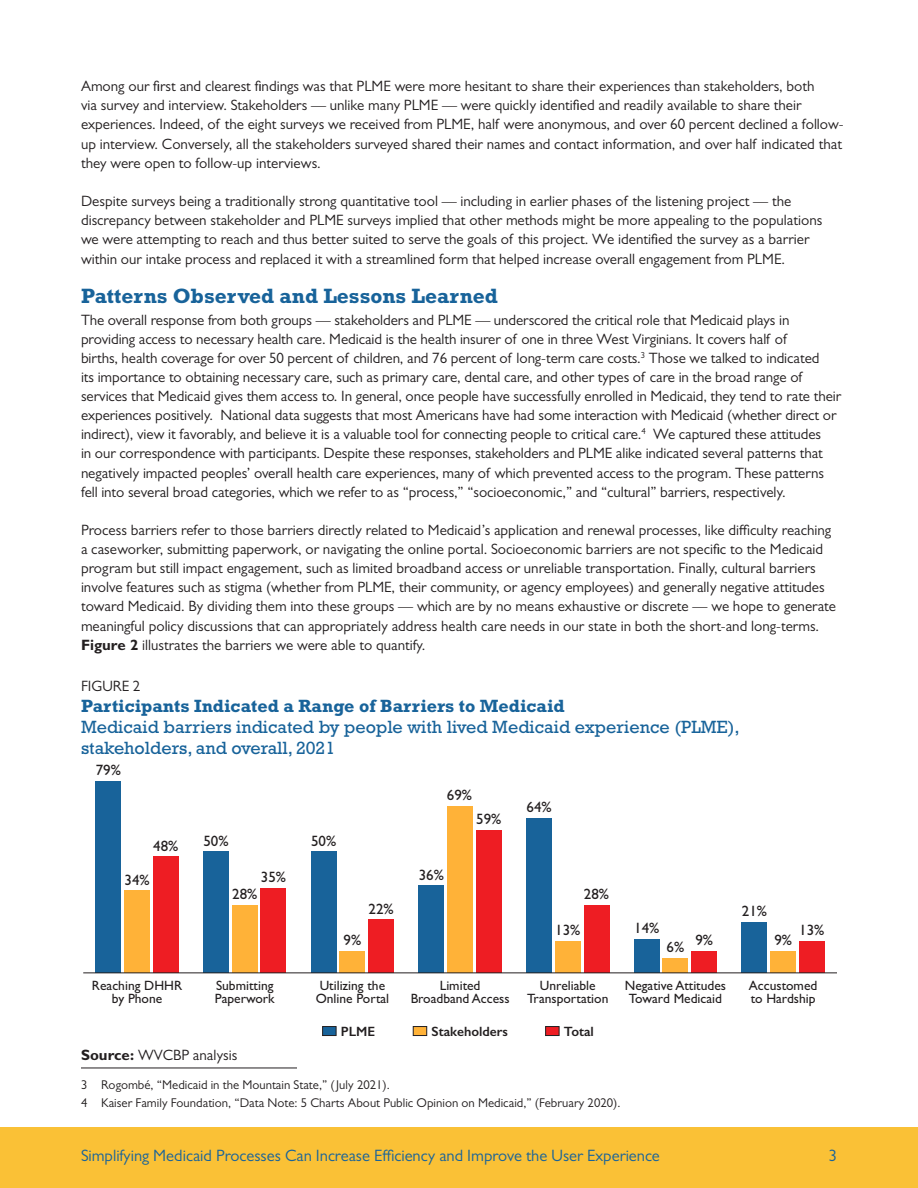
<style>
.page{position:relative;width:918px;height:1188px;background:#fff}
.page>*{position:absolute;margin:0;border:0;box-sizing:border-box;transform-origin:0 0}
.Subheads{font:700 21px "Rockwell Std";color:#18639a}
.Figure_Title_Line_2{font:18px/21px "Rockwell Std";color:#18639a}
.Figure_Title{font:700 18px "Rockwell Std";color:#18639a}
.t1{font:16.5px "Gill Sans MT Pro";color:#18639a}
.COPY{font:15px/19.2px "Gill Sans MT Pro";color:#231f20}
.t2{font:15px "Gill Sans";color:#231f20}
.Source{font:15px "Gill Sans MT Pro";color:#231f20}
.Figure_Numbers{font:15px "Gill Sans MT Pro";color:#231f20}
.t3{font:13.5px/13.5px "Gill Sans";color:#231f20;text-align:center}
.t4{font:600 13.5px "Gill Sans";color:#231f20}
.Footnotes{font:12.75px "Gill Sans MT Pro";color:#231f20}
.s1{font-weight:700}
</style>
<div class="page">
<div style="left:0;top:1127px;width:918px;height:61px;background:#fac136"></div>
<hr style="left:81px;top:1068px;width:216px;height:1px;background:#231f20">
<div style="left:153px;top:857px;width:26px;height:116px;background:#ee1d23"></div>
<div style="left:261px;top:888px;width:25px;height:85px;background:#ee1d23"></div>
<div style="left:368px;top:920px;width:26px;height:53px;background:#ee1d23"></div>
<div style="left:476px;top:830px;width:26px;height:143px;background:#ee1d23"></div>
<div style="left:584px;top:905px;width:25px;height:68px;background:#ee1d23"></div>
<div style="left:691px;top:951px;width:26px;height:22px;background:#ee1d23"></div>
<div style="left:799px;top:941px;width:26px;height:32px;background:#ee1d23"></div>
<div style="left:124px;top:891px;width:26px;height:82px;background:#ffb238"></div>
<div style="left:232px;top:905px;width:26px;height:68px;background:#ffb238"></div>
<div style="left:340px;top:951px;width:25px;height:22px;background:#ffb238"></div>
<div style="left:447px;top:806px;width:26px;height:167px;background:#ffb238"></div>
<div style="left:555px;top:941px;width:26px;height:32px;background:#ffb238"></div>
<div style="left:663px;top:958px;width:25px;height:15px;background:#ffb238"></div>
<div style="left:770px;top:951px;width:26px;height:22px;background:#ffb238"></div>
<div style="left:95px;top:782px;width:26px;height:191px;background:#18639a"></div>
<div style="left:203px;top:852px;width:26px;height:121px;background:#18639a"></div>
<div style="left:311px;top:852px;width:26px;height:121px;background:#18639a"></div>
<div style="left:418px;top:886px;width:26px;height:87px;background:#18639a"></div>
<div style="left:526px;top:818px;width:26px;height:155px;background:#18639a"></div>
<div style="left:634px;top:939px;width:26px;height:34px;background:#18639a"></div>
<div style="left:742px;top:922px;width:25px;height:51px;background:#18639a"></div>
<hr style="left:83px;top:972px;width:754px;height:1px;background:#231f20">
<div style="left:322px;top:1026px;width:14px;height:10px;background:#18639a;border:1px solid #231f20"></div>
<div style="left:413px;top:1026px;width:14px;height:10px;background:#ffb238;border:1px solid #231f20"></div>
<div style="left:545px;top:1026px;width:14px;height:10px;background:#ee1d23;border:1px solid #231f20"></div>
<p class="COPY" style="left:81px;top:76px;width:764px">Among our first and clearest findings was that PLME were more hesitant to share their experiences than stakeholders, both<br>via survey and interview. Stakeholders — unlike many PLME — were quickly identified and readily available to share their experiences. Indeed, of the eight surveys we received from PLME, half were anonymous, and over 60 percent declined a follow&shy;up interview. Conversely, all the stakeholders surveyed shared their names and contact information, and over half indicated that they were open to follow-up interviews.</p>
<p class="COPY" style="left:81px;top:191px;width:743px">Despite surveys being a traditionally strong quantitative tool — including in earlier phases of the listening project — the discrepancy between stakeholder and PLME surveys implied that other methods might be more appealing to the populations we were attempting to reach and thus better suited to serve the goals of this project. We identified the survey as a barrier within our intake process and replaced it with a streamlined form that helped increase overall engagement from PLME.</p>
<p class="Subheads" style="left:81px;top:283px;width:419px">Patterns Observed and Lessons Learned</p>
<p class="COPY" style="left:81px;top:310px;width:762px">The overall response from both groups — stakeholders and PLME — underscored the critical role that Medicaid plays in providing access to necessary health care. Medicaid is the health insurer of one in three West Virginians. It covers half of<br>births, health coverage for over 50 percent of children, and 76 percent of long-term care costs.<sup>3</sup> Those we talked to indicated<br>its importance to obtaining necessary care, such as primary care, dental care, and other types of care in the broad range of services that Medicaid gives them access to. In general, once people have successfully enrolled in Medicaid, they tend to rate their experiences positively. National data suggests that most Americans have had some interaction with Medicaid (whether direct or indirect), view it favorably, and believe it is a valuable tool for connecting people to critical care.<sup>4</sup> We captured these attitudes<br>in our correspondence with participants. Despite these responses, stakeholders and PLME alike indicated several patterns that negatively impacted peoples’ overall health care experiences, many of which prevented access to the program. These patterns fell into several broad categories, which we refer to as “process,” “socioeconomic,” and “cultural” barriers, respectively.</p>
<p class="COPY" style="left:81px;top:520px;width:757px">Process barriers refer to those barriers directly related to Medicaid’s application and renewal processes, like difficulty reaching a caseworker, submitting paperwork, or navigating the online portal. Socioeconomic barriers are not specific to the Medicaid program but still impact engagement, such as limited broadband access or unreliable transportation. Finally, cultural barriers involve features such as stigma (whether from PLME, their community, or agency employees) and generally negative attitudes toward Medicaid. By dividing them into these groups — which are by no means exhaustive or discrete — we hope to generate meaningful policy discussions that can appropriately address health care needs in our state in both the short-and long-terms.<br><span class="s1">Figure 2</span> illustrates the barriers we were able to quantify.</p>
<p class="Figure_Numbers" style="left:81px;top:677px;width:61px">FIGURE 2</p>
<p class="Figure_Title" style="left:81px;top:695px;width:485px">Participants Indicated a Range of Barriers to Medicaid</p>
<p class="Figure_Title_Line_2" style="left:81px;top:716px;width:660px">Medicaid barriers indicated by people with lived Medicaid experience (PLME), stakeholders, and overall, 2021</p>
<p class="t2" style="left:96px;top:761px;width:27px">79%</p>
<p class="t2" style="left:447px;top:786px;width:27px">69%</p>
<p class="t2" style="left:476px;top:810px;width:27px">59%</p>
<p class="t2" style="left:527px;top:798px;width:27px">64%</p>
<p class="t2" style="left:153px;top:837px;width:27px">48%</p>
<p class="t2" style="left:203px;top:832px;width:27px">50%</p>
<p class="t2" style="left:311px;top:832px;width:27px">50%</p>
<p class="t2" style="left:125px;top:871px;width:27px">34%</p>
<p class="t2" style="left:261px;top:868px;width:27px">35%</p>
<p class="t2" style="left:419px;top:866px;width:27px">36%</p>
<p class="t2" style="left:232px;top:885px;width:27px">28%</p>
<p class="t2" style="left:584px;top:885px;width:27px">28%</p>
<p class="t2" style="left:369px;top:900px;width:27px">22%</p>
<p class="t2" style="left:344px;top:931px;width:19px">9%</p>
<p class="t2" style="left:555px;top:922px;width:27px">13%</p>
<p class="t2" style="left:634px;top:919px;width:27px">14%</p>
<p class="t2" style="left:667px;top:938px;width:19px">6%</p>
<p class="t2" style="left:695px;top:931px;width:19px">9%</p>
<p class="t3" style="left:92px;top:978px;width:92px">Reaching DHHR by Phone</p>
<p class="t3" style="left:215px;top:978px;width:61px;text-align:left">Submitting<br>Paperwork</p>
<p class="t3" style="left:316px;top:978px;width:75px;text-align:left">Utilizing the<br>Online Portal</p>
<p class="t3" style="left:411px;top:978px;width:100px">Limited<br>Broadband Access</p>
<p class="t3" style="left:527px;top:978px;width:83px">Unreliable<br>Transportation</p>
<p class="t3" style="left:625px;top:978px;width:103px">Negative Attitudes<br>Toward Medicaid</p>
<p class="t4" style="left:341px;top:1023px;width:36px">PLME</p>
<p class="t4" style="left:431px;top:1023px;width:78px">Stakeholders</p>
<p class="t4" style="left:564px;top:1023px;width:32px">Total</p>
<p class="Source" style="left:81px;top:1046px;width:158px"><span class="s1">Source:</span> WVCBP analysis</p>
<p class="Footnotes" style="left:81px;top:1077px;width:310px">3 Rogombé, “Medicaid in the Mountain State,” (July 2021).</p>
<p class="Footnotes" style="left:81px;top:1095px;width:541px">4 Kaiser Family Foundation, “Data Note: 5 Charts About Public Opinion on Medicaid,” (February 2020).</p>
<p class="t2" style="left:742px;top:902px;width:27px">21%</p>
<p class="t2" style="left:774px;top:931px;width:19px">9%</p>
<p class="t2" style="left:799px;top:922px;width:27px">13%</p>
<p class="t3" style="left:749px;top:978px;width:70px;text-align:left">Accustomed to Hardship</p>
<p class="t1" style="left:81px;top:1146px;width:580px">Simplifying Medicaid Processes Can Increase Efficiency and Improve the User Experience</p>
<p class="t1" style="left:829px;top:1146px;width:10px">3</p>
</div>
